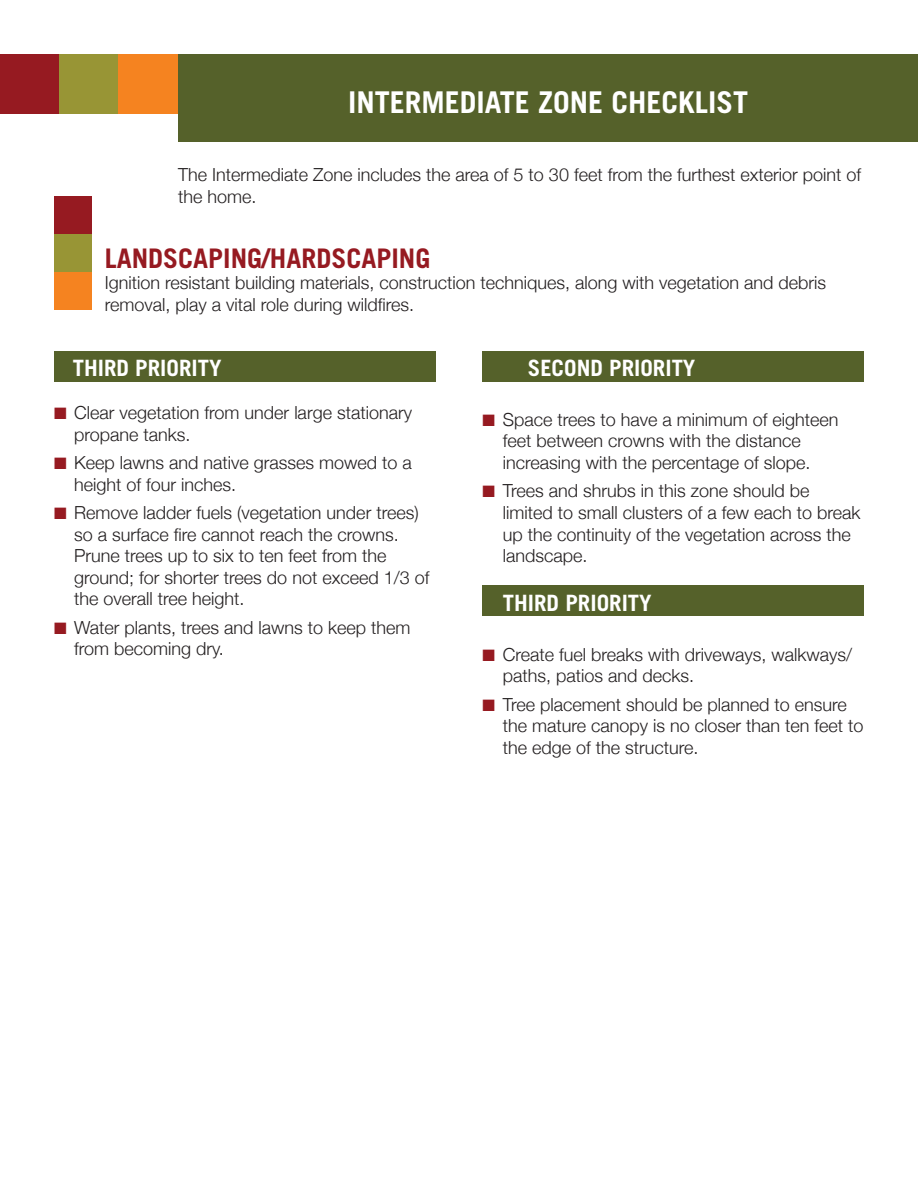
<style>
.page{position:relative;width:918px;height:1188px;background:#fff}
.page>*{position:absolute;margin:0;border:0;box-sizing:border-box;transform-origin:0 0}
.t1{font:700 30px "Trade Gothic";color:#fff}
.t2{font:700 27px "Trade Gothic";color:#961a21}
.t3{font:700 22.5px "Trade Gothic";color:#fff}
.t4{font:300 18px/21.6px "Helvetica Neue";color:#231f20}
.s1{color:#961a21}
</style>
<div class="page">
<div style="left:483px;top:585px;width:381px;height:31px;background:#55612a"></div>
<div style="left:483px;top:351px;width:381px;height:31px;background:#55612a"></div>
<div style="left:0;top:54px;width:59px;height:59px;background:#961a21"></div>
<div style="left:59px;top:54px;width:60px;height:59px;background:#989535"></div>
<div style="left:119px;top:54px;width:59px;height:59px;background:#f58320"></div>
<div style="left:178px;top:54px;width:740px;height:87px;background:#55612a"></div>
<div style="left:54px;top:351px;width:381px;height:31px;background:#55612a"></div>
<div style="left:54px;top:197px;width:38px;height:37px;background:#961a21"></div>
<div style="left:54px;top:234px;width:38px;height:38px;background:#989535"></div>
<div style="left:54px;top:272px;width:38px;height:38px;background:#f58320"></div>
<p class="t1" style="left:348px;top:84px;width:402px">INTERMEDIATE ZONE CHECKLIST</p>
<p class="t4" style="left:178px;top:163px;width:684px">The Intermediate Zone includes the area of 5 to 30 feet from the furthest exterior point of the home.</p>
<p class="t2" style="left:105px;top:241px;width:327px">LANDSCAPING/HARDSCAPING</p>
<p class="t4" style="left:105px;top:271px;width:723px">Ignition resistant building materials, construction techniques, along with vegetation and debris removal, play a vital role during wildfires.</p>
<p class="t3" style="left:73px;top:354px;width:150px">THIRD PRIORITY</p>
<p class="t4" style="left:74px;top:401px;width:339px;text-indent:-20px"><span class="s1">■</span> Clear vegetation from under large stationary propane tanks.</p>
<p class="t4" style="left:74px;top:450px;width:339px;text-indent:-20px"><span class="s1">■</span> Keep lawns and native grasses mowed to a height of four inches.</p>
<p class="t4" style="left:74px;top:500px;width:357px;text-indent:-20px"><span class="s1">■</span> Remove ladder fuels (vegetation under trees) so a surface fire cannot reach the crowns.<br>Prune trees up to six to ten feet from the ground; for shorter trees do not exceed 1/3 of the overall tree height.</p>
<p class="t4" style="left:74px;top:615px;width:338px;text-indent:-20px"><span class="s1">■</span> Water plants, trees and lawns to keep them from becoming dry.</p>
<p class="t3" style="left:528px;top:354px;width:169px">SECOND PRIORITY</p>
<p class="t4" style="left:503px;top:407px;width:337px;text-indent:-20px"><span class="s1">■</span> Space trees to have a minimum of eighteen feet between crowns with the distance increasing with the percentage of slope.</p>
<p class="t4" style="left:503px;top:479px;width:359px;text-indent:-20px"><span class="s1">■</span> Trees and shrubs in this zone should be limited to small clusters of a few each to break up the continuity of the vegetation across the landscape.</p>
<p class="t3" style="left:503px;top:589px;width:150px">THIRD PRIORITY</p>
<p class="t4" style="left:503px;top:642px;width:351px;text-indent:-20px"><span class="s1">■</span> Create fuel breaks with driveways, walkways/ paths, patios and decks.</p>
<p class="t4" style="left:503px;top:692px;width:362px;text-indent:-20px"><span class="s1">■</span> Tree placement should be planned to ensure the mature canopy is no closer than ten feet to the edge of the structure.</p>
</div>
